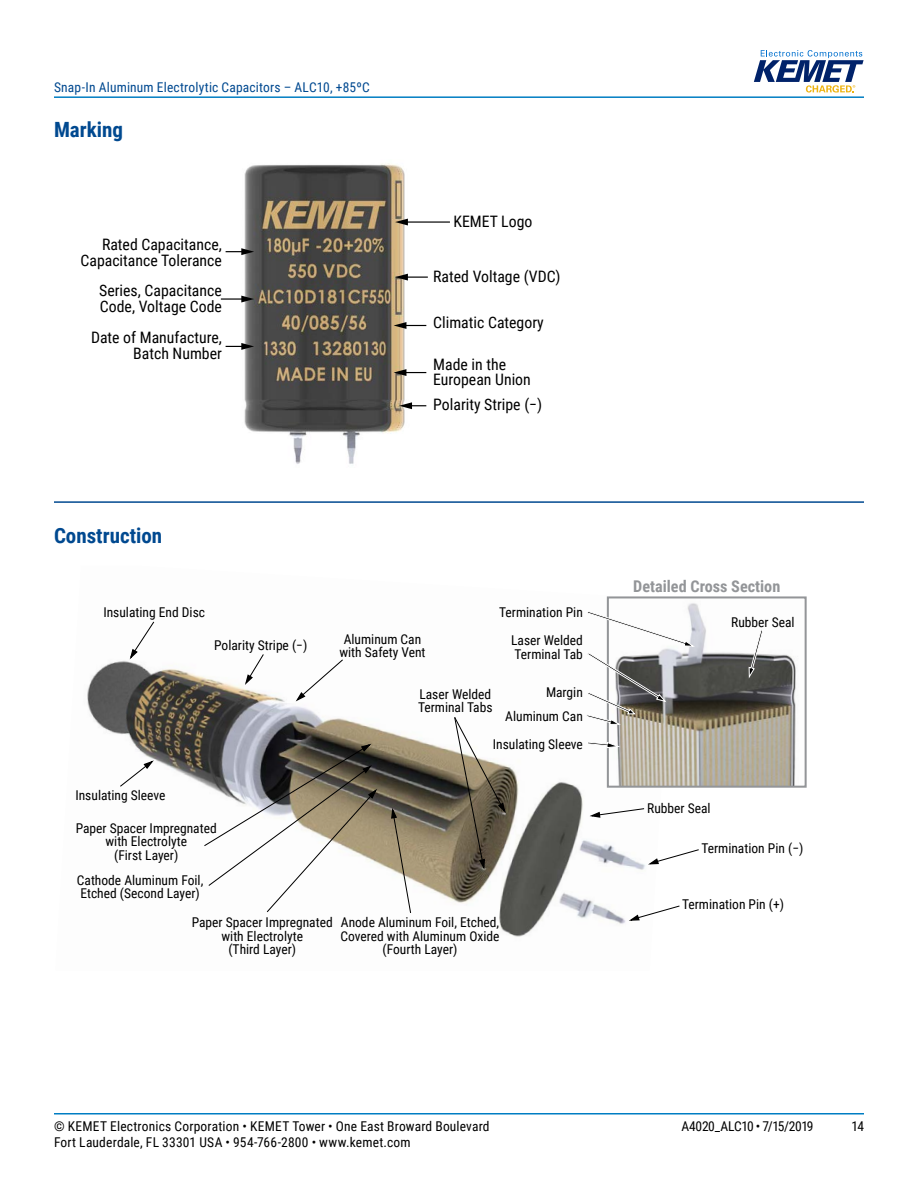
<style>
.page{position:relative;width:918px;height:1188px;background:#fff}
.page>*{position:absolute;margin:0;border:0;box-sizing:border-box;transform-origin:0 0}
.t1{font:700 21px "Roboto Condensed";color:#004990}
.t2{font:700 16.2px "Roboto Condensed";color:#939598}
.t3{font:15.75px/15.8px "Roboto Condensed";color:#000;text-align:right}
.t4{font:13.5px/13.5px "Roboto Condensed";color:#000;text-align:center}
.t5{font:13.5px "Roboto Condensed";letter-spacing:.01em;color:#004990}
.t6{font:13.5px "Roboto Condensed";letter-spacing:-.025em;color:#000}
</style>
<div class="page">
<hr style="left:54px;top:1113px;width:810px;height:2px;background:#007dc3">
<hr style="left:54px;top:96px;width:810px;height:2px;background:#007dc3">
<svg style="left:754px;top:50px;width:110px;height:43px"></svg>
<hr style="left:54px;top:501px;width:810px;height:2px;background:#004990">
<img style="left:220px;top:163px;width:207px;height:301px">
<svg style="left:226px;top:248px;width:28px;height:7px"></svg>
<hr style="left:406px;top:221px;width:44px;height:2px;background:#000">
<svg style="left:395px;top:219px;width:13px;height:6px"></svg>
<svg style="left:395px;top:274px;width:33px;height:7px"></svg>
<hr style="left:221px;top:298px;width:23px;height:2px;background:#000">
<svg style="left:241px;top:296px;width:13px;height:6px"></svg>
<svg style="left:226px;top:343px;width:28px;height:7px"></svg>
<svg style="left:394px;top:322px;width:32px;height:7px"></svg>
<svg style="left:394px;top:369px;width:32px;height:7px"></svg>
<svg style="left:399px;top:402px;width:27px;height:7px"></svg>
<img style="left:87px;top:596px;width:558px;height:341px">
<img style="left:611px;top:599px;width:185px;height:186px">
<div style="left:607px;top:596px;width:200px;height:192px;border:2px solid #939598"></div>
<svg style="left:648px;top:849px;width:51px;height:16px"></svg>
<svg style="left:748px;top:629px;width:16px;height:50px"></svg>
<svg style="left:244px;top:653px;width:21px;height:34px"></svg>
<svg style="left:294px;top:658px;width:50px;height:45px"></svg>
<svg style="left:453px;top:716px;width:54px;height:156px"></svg>
<svg style="left:587px;top:808px;width:58px;height:11px"></svg>
<svg style="left:586px;top:610px;width:110px;height:115px"></svg>
<svg style="left:587px;top:741px;width:34px;height:7px"></svg>
<svg style="left:119px;top:759px;width:37px;height:29px"></svg>
<svg style="left:128px;top:621px;width:27px;height:41px"></svg>
<svg style="left:626px;top:905px;width:54px;height:17px"></svg>
<svg style="left:390px;top:805px;width:22px;height:109px"></svg>
<svg style="left:203px;top:742px;width:176px;height:171px"></svg>
<p class="t5" style="left:54px;top:78px;width:317px">Snap-In Aluminum Electrolytic Capacitors – ALC10, +85ºC</p>
<h1 class="t1" style="left:54px;top:115px;width:71px">Marking</h1>
<p class="t3" style="left:80px;top:236px;width:143px">Rated Capacitance,<br>Capacitance Tolerance</p>
<p class="t3" style="left:99px;top:282px;width:124px;text-align:left">Series, Capacitance<br>Code, Voltage Code</p>
<p class="t3" style="left:91px;top:329px;width:132px">Date of Manufacture,<br>Batch Number</p>
<h1 class="t1" style="left:54px;top:521px;width:110px">Construction</h1>
<p class="t3" style="left:453px;top:213px;width:81px">KEMET Logo</p>
<p class="t3" style="left:433px;top:268px;width:129px">Rated Voltage (VDC)</p>
<p class="t3" style="left:433px;top:314px;width:112px">Climatic Category</p>
<p class="t3" style="left:433px;top:356px;width:99px;text-align:left">Made in the<br>European Union</p>
<p class="t3" style="left:433px;top:396px;width:110px">Polarity Stripe (−)</p>
<p class="t4" style="left:103px;top:605px;width:103px">Insulating End Disc</p>
<p class="t4" style="left:214px;top:638px;width:95px">Polarity Stripe (−)</p>
<p class="t4" style="left:75px;top:788px;width:92px">Insulating Sleeve</p>
<p class="t4" style="left:76px;top:821px;width:143px">Paper Spacer Impregnated with Electrolyte<br>(First Layer)</p>
<p class="t4" style="left:77px;top:873px;width:128px;text-align:left">Cathode Aluminum Foil,<br>Etched (Second Layer)</p>
<p class="t4" style="left:499px;top:597px;width:85px;line-height:28.8px;text-align:right">Termination Pin<br>Laser Welded</p>
<p class="t4" style="left:515px;top:647px;width:70px">Terminal Tab</p>
<p class="t4" style="left:339px;top:632px;width:88px">Aluminum Can with Safety Vent</p>
<p class="t4" style="left:418px;top:687px;width:76px;text-align:left">Laser Welded<br>Terminal Tabs</p>
<p class="t4" style="left:546px;top:685px;width:38px">Margin</p>
<p class="t4" style="left:493px;top:701px;width:92px;line-height:28.3px;text-align:right">Aluminum Can<br>Insulating Sleeve</p>
<p class="t4" style="left:192px;top:915px;width:143px">Paper Spacer Impregnated with Electrolyte<br>(Third Layer)</p>
<p class="t4" style="left:341px;top:915px;width:160px">Anode Aluminum Foil, Etched,<br>Covered with Aluminum Oxide (Fourth Layer)</p>
<p class="t2" style="left:633px;top:575px;width:149px">Detailed Cross Section</p>
<p class="t4" style="left:731px;top:615px;width:65px">Rubber Seal</p>
<p class="t4" style="left:647px;top:801px;width:65px">Rubber Seal</p>
<p class="t4" style="left:701px;top:841px;width:104px">Termination Pin (−)</p>
<p class="t4" style="left:682px;top:897px;width:103px">Termination Pin (+)</p>
<p class="t4" style="left:54px;top:1119px;width:437px">© KEMET Electronics Corporation • KEMET Tower • One East Broward Boulevard</p>
<p class="t6" style="left:681px;top:1116px;width:134px">A4020_ALC10 • 7/15/2019</p>
<p class="t4" style="left:54px;top:1135px;width:358px">Fort Lauderdale, FL 33301 USA • 954-766-2800 • www.kemet.com</p>
<p class="t4" style="left:852px;top:1119px;width:14px">14</p>
</div>
